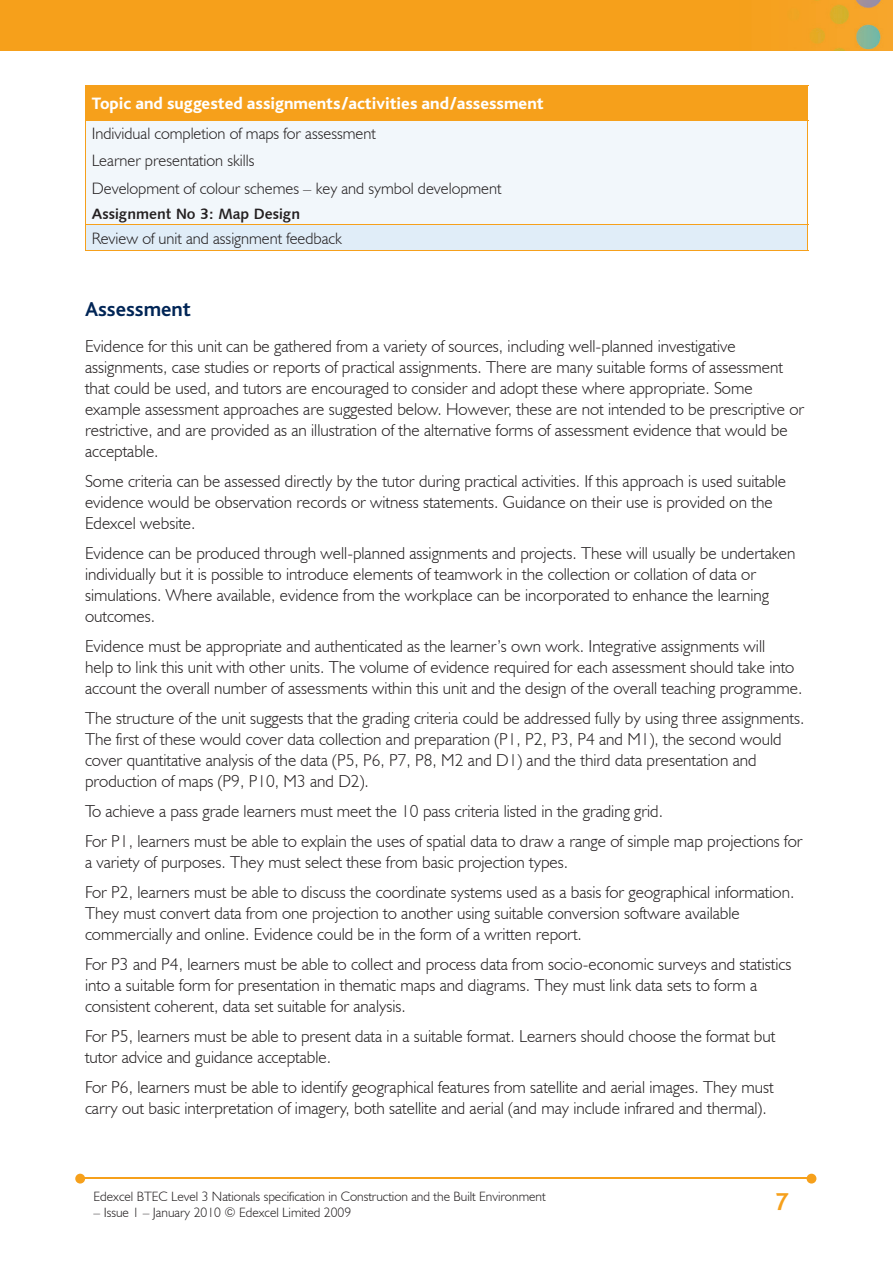
<style>
.page{position:relative;width:893px;height:1263px;background:#fff}
.page>*{position:absolute;margin:0;border:0;box-sizing:border-box;transform-origin:0 0}
.t1{font:700 25.5px "Bliss";color:#f6a01b}
.t2{font:700 21px "Bliss";color:#002556}
.t3{font:300 17.25px/21px "Humanist 521 BT";color:#231f20}
.t4{font:800 17.25px "Bliss";color:#fff}
.t5{font:300 16.5px/27.3px "Humanist 521 BT";color:#231f20}
.t6{font:15px "Humanist 531 BT Bold A";color:#231f20}
.t7{font:300 13.5px "Humanist 521 BT";color:#231f20}
</style>
<div class="page">
<img style="left:0;top:0;width:893px;height:51px">
<hr style="left:82px;top:1178px;width:728px;height:1px;background:#f6a01b">
<svg style="left:807px;top:1174px;width:9px;height:9px"></svg>
<svg style="left:75px;top:1174px;width:10px;height:9px"></svg>
<div style="left:85px;top:85px;width:723px;height:35px;background:#f6a01b"></div>
<div style="left:85px;top:120px;width:723px;height:105px;background:#f2f7fb"></div>
<div style="left:85px;top:225px;width:723px;height:25px;background:#e0edf8"></div>
<hr style="left:85px;top:120px;width:723px;height:1px;background:#f6a01b">
<hr style="left:85px;top:120px;width:1px;height:104px;background:#f6a01b">
<hr style="left:807px;top:120px;width:1px;height:104px;background:#f6a01b">
<hr style="left:85px;top:250px;width:723px;height:1px;background:#f6a01b">
<svg style="left:85px;top:225px;width:1px;height:25px"></svg>
<svg style="left:807px;top:225px;width:1px;height:25px"></svg>
<hr style="left:85px;top:224px;width:723px;height:1px;background:#f6a01b">
<p class="t4" style="left:92px;top:95px;width:453px">Topic and suggested assignments/activities and/assessment</p>
<p class="t5" style="left:92px;top:119px;width:411px">Individual completion of maps for assessment<br>Learner presentation skills<br>Development of colour schemes – key and symbol development</p>
<p class="t6" style="left:92px;top:204px;width:210px">Assignment No 3: Map Design</p>
<p class="t5" style="left:92px;top:224px;width:252px">Review of unit and assignment feedback</p>
<p class="t2" style="left:85px;top:298px;width:108px">Assessment</p>
<p class="t3" style="left:85px;top:335px;width:721px">Evidence for this unit can be gathered from a variety of sources, including well-planned investigative assignments, case studies or reports of practical assignments. There are many suitable forms of assessment that could be used, and tutors are encouraged to consider and adopt these where appropriate. Some example assessment approaches are suggested below. However, these are not intended to be prescriptive or restrictive, and are provided as an illustration of the alternative forms of assessment evidence that would be acceptable.</p>
<p class="t3" style="left:85px;top:470px;width:702px">Some criteria can be assessed directly by the tutor during practical activities. If this approach is used suitable evidence would be observation records or witness statements. Guidance on their use is provided on the<br>Edexcel website.</p>
<p class="t3" style="left:85px;top:542px;width:712px">Evidence can be produced through well-planned assignments and projects. These will usually be undertaken individually but it is possible to introduce elements of teamwork in the collection or collation of data or simulations. Where available, evidence from the workplace can be incorporated to enhance the learning outcomes.</p>
<p class="t3" style="left:85px;top:635px;width:719px">Evidence must be appropriate and authenticated as the learner’s own work. Integrative assignments will<br>help to link this unit with other units. The volume of evidence required for each assessment should take into account the overall number of assessments within this unit and the design of the overall teaching programme.</p>
<p class="t3" style="left:85px;top:707px;width:721px">The structure of the unit suggests that the grading criteria could be addressed fully by using three assignments.<br>The first of these would cover data collection and preparation (P1, P2, P3, P4 and M1), the second would cover quantitative analysis of the data (P5, P6, P7, P8, M2 and D1) and the third data presentation and production of maps (P9, P10, M3 and D2).</p>
<p class="t3" style="left:85px;top:795px;width:719px;line-height:30px">To achieve a pass grade learners must meet the 10 pass criteria listed in the grading grid.<br>For P1, learners must be able to explain the uses of spatial data to draw a range of simple map projections for</p>
<p class="t3" style="left:85px;top:846px;width:711px;line-height:30px">a variety of purposes. They must select these from basic projection types.<br>For P2, learners must be able to discuss the coordinate systems used as a basis for geographical information.</p>
<p class="t3" style="left:85px;top:902px;width:656px">They must convert data from one projection to another using suitable conversion software available commercially and online. Evidence could be in the form of a written report.</p>
<p class="t3" style="left:85px;top:953px;width:708px">For P3 and P4, learners must be able to collect and process data from socio-economic surveys and statistics into a suitable form for presentation in thematic maps and diagrams. They must link data sets to form a consistent coherent, data set suitable for analysis.</p>
<p class="t3" style="left:85px;top:1025px;width:692px">For P5, learners must be able to present data in a suitable format. Learners should choose the format but tutor advice and guidance acceptable.</p>
<p class="t3" style="left:85px;top:1076px;width:690px">For P6, learners must be able to identify geographical features from satellite and aerial images. They must carry out basic interpretation of imagery, both satellite and aerial (and may include infrared and thermal).</p>
<p class="t7" style="left:94px;top:1188px;width:454px">Edexcel BTEC Level 3 Nationals specification in Construction and the Built Environment</p>
<p class="t7" style="left:94px;top:1204px;width:259px">– Issue 1 – January 2010 © Edexcel Limited 2009</p>
<h1 class="t1" style="left:775px;top:1189px;width:15px">7</h1>
</div>
